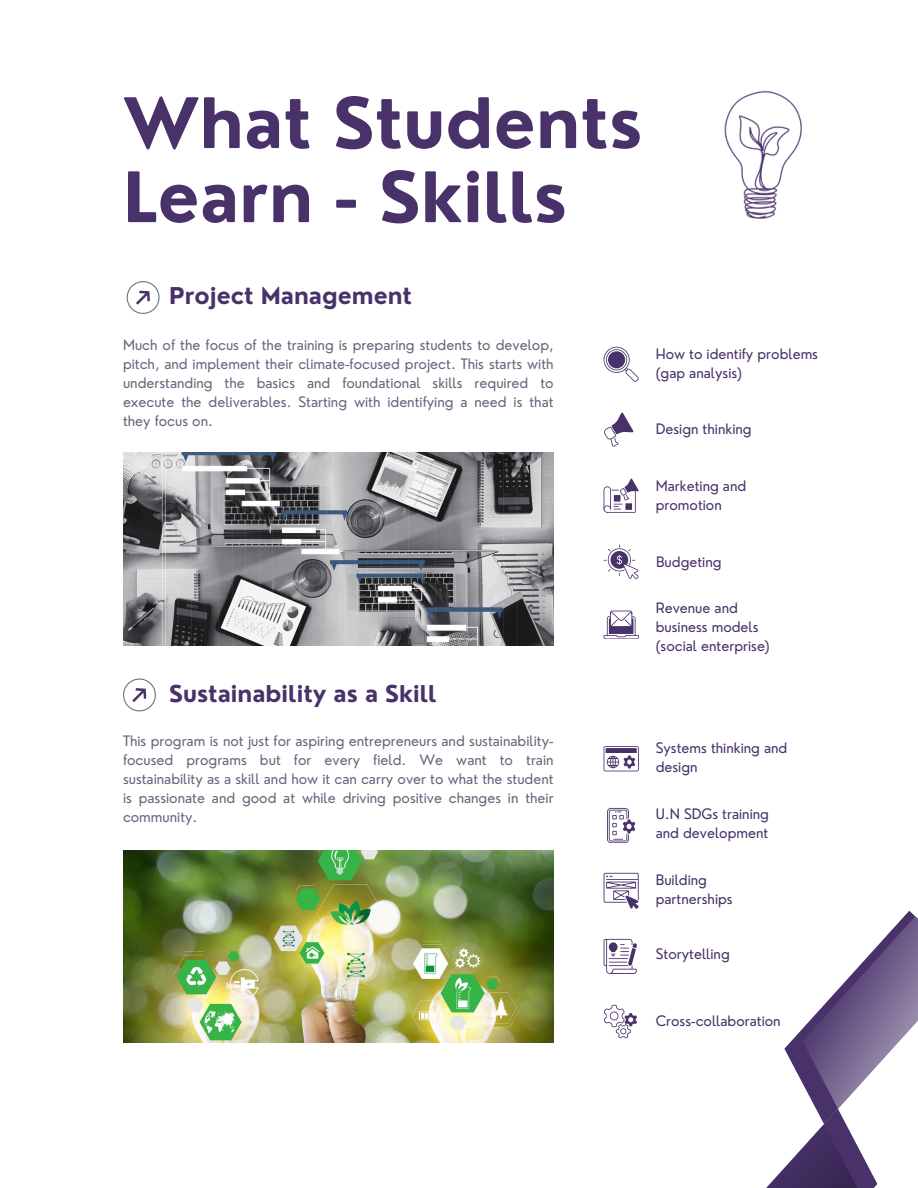
<style>
.page{position:relative;width:918px;height:1188px;background:#fff}
.page>*{position:absolute;margin:0;border:0;box-sizing:border-box;transform-origin:0 0}
.t1{font:700 67.8px/74.1px "Nourd";color:#49326a}
.t2{font:700 22.5px "Nourd";color:#49326a}
.t3{font:14.1px/19px "Nourd";color:#61697b;text-align:justify}
.t4{font:14.1px/19px "Nourd";color:#49326a}
</style>
<div class="page">
<svg style="left:127px;top:281px;width:32px;height:33px"></svg>
<svg style="left:123px;top:679px;width:33px;height:32px"></svg>
<img style="left:123px;top:453px;width:431px;height:192px">
<img style="left:123px;top:850px;width:431px;height:193px">
<svg style="left:604px;top:347px;width:34px;height:35px"></svg>
<svg style="left:604px;top:412px;width:30px;height:35px"></svg>
<svg style="left:604px;top:478px;width:34px;height:35px"></svg>
<svg style="left:604px;top:544px;width:34px;height:35px"></svg>
<svg style="left:604px;top:611px;width:34px;height:28px"></svg>
<svg style="left:604px;top:746px;width:34px;height:25px"></svg>
<svg style="left:607px;top:808px;width:28px;height:35px"></svg>
<svg style="left:505px;top:873px;width:413px;height:315px"></svg>
<img style="left:724px;top:90px;width:79px;height:129px">
<p class="t1" style="left:123px;top:86px;width:521px">What Students<br>Learn - Skills</p>
<h1 class="t2" style="left:169px;top:282px;width:244px">Project Management</h1>
<p class="t3" style="left:123px;top:335px;width:432px">Much of the focus of the training is preparing students to develop, pitch, and implement their climate-focused project. This starts with understanding the basics and foundational skills required to execute the deliverables. Starting with identifying a need is that they focus on.</p>
<p class="t2" style="left:169px;top:679px;width:269px">Sustainability as a Skill</p>
<p class="t3" style="left:123px;top:731px;width:432px">This program is not just for aspiring entrepreneurs and sustainability&shy;focused programs but for every field. We want to train sustainability as a skill and how it can carry over to what the student is passionate and good at while driving positive changes in their community.</p>
<p class="t4" style="left:656px;top:344px;width:164px">How to identify problems (gap analysis)</p>
<p class="t4" style="left:656px;top:419px;width:97px">Design thinking</p>
<p class="t4" style="left:656px;top:476px;width:92px">Marketing and promotion</p>
<p class="t4" style="left:656px;top:552px;width:67px">Budgeting</p>
<p class="t4" style="left:656px;top:598px;width:116px">Revenue and business models (social enterprise)</p>
<h2 class="t4" style="left:656px;top:739px;width:133px">Systems thinking and design</h2>
<p class="t4" style="left:656px;top:804px;width:115px">U.N SDGs training and development</p>
<p class="t4" style="left:656px;top:870px;width:78px">Building partnerships</p>
<p class="t4" style="left:656px;top:944px;width:75px">Storytelling</p>
<p class="t4" style="left:656px;top:1011px;width:126px">Cross-collaboration</p>
</div>
